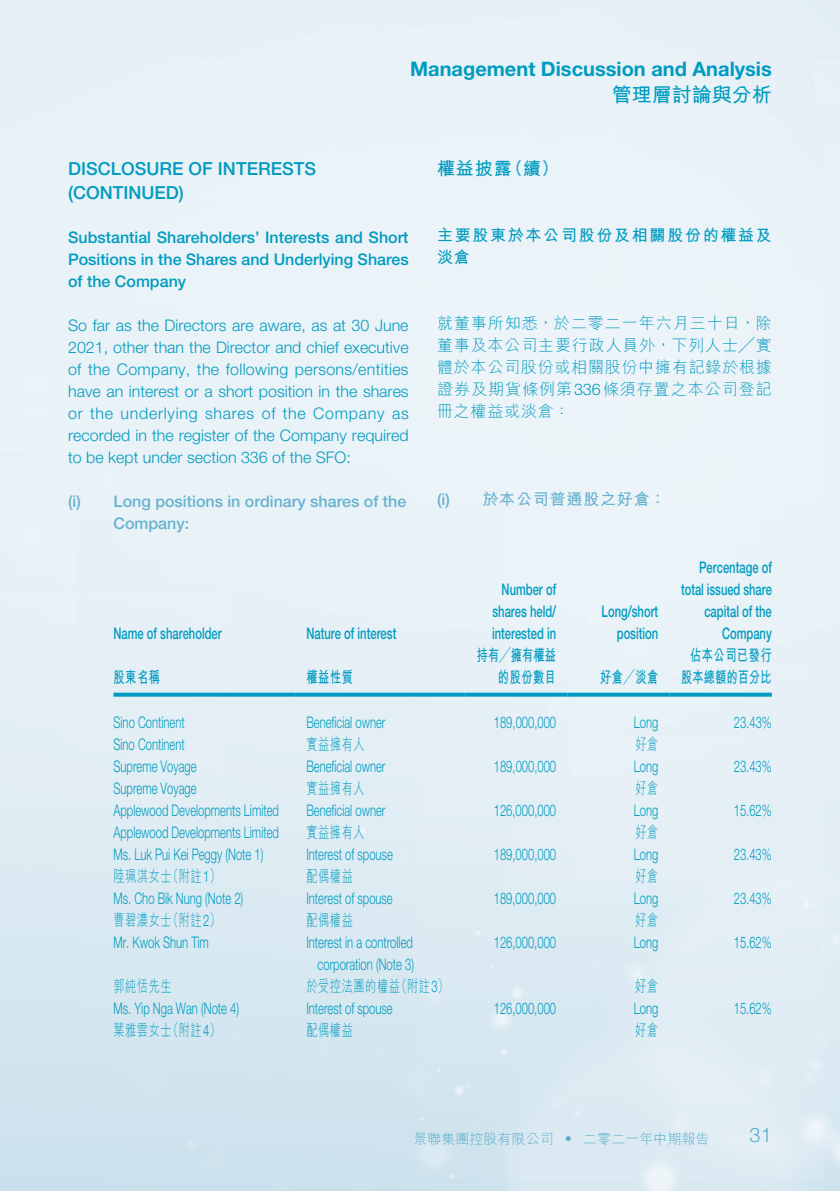
<style>
.page{position:relative;width:840px;height:1191px;background:#fff}
.page>*{position:absolute;margin:0;border:0;box-sizing:border-box;transform-origin:0 0}
.t1{font:700 20px "Helvetica Neue LT Std";color:#009bc0}
.t2{font:700 20px "M Hei HK";color:#009bc0}
.t3{font:300 20px "Helvetica Neue LT Std";color:#58adcc}
.t4{font:500 18px/24px "Helvetica Neue LT Std";color:#009bc0}
.t5{font:700 18px "M Hei HK";color:#009bc0}
.t6{font:300 16px/22px "Helvetica Neue LT Std";color:#009bc0;text-align:right;scale:.7 1}
.t7{font:300 16px/22px "Helvetica Neue LT Std";color:#009bc0;text-align:justify}
.t8{font:500 16px/22px "Helvetica Neue LT Std";color:#009bc0;text-align:right;scale:.7 1}
.t9{font:500 16px/22px "Helvetica Neue LT Std";color:#009bc0;text-align:justify}
.t10{font:300 16px/22px "M Hei HK";letter-spacing:.05em;color:#009bc0;text-align:justify}
.t11{font:300 16px "M Hei HK";letter-spacing:.05em;color:#009bc0;scale:.7 1}
.t12{font:500 16px/22px "Helvetica Neue LT Std";color:#67b2cf}
.t13{font:700 16px/22px "M Hei HK";letter-spacing:.105em;color:#009bc0}
.t14{font:700 16px/22px "M Hei HK";letter-spacing:.015em;color:#009bc0;text-align:center;scale:.7 1}
.t15{font:700 16px "M Hei HK";letter-spacing:.05em;color:#67b2cf}
.t16{font:700 16px "M Hei HK";letter-spacing:.05em;color:#009bc0;scale:.7 1}
.t17{font:700 16px/22px "M Hei HK";letter-spacing:.03em;color:#009bc0;text-align:right;scale:.7 1}
.t18{font:300 14px "M Hei HK";color:#58adcc}
.s1{font-family:"Helvetica Neue LT Std"}
.s2{font-family:"Helvetica Neue LT Std";font-weight:500}
</style>
<div class="page">
<img style="left:0;top:0;width:839px;height:1191px">
<svg style="left:113px;top:692px;width:182px;height:4px"></svg>
<svg style="left:295px;top:692px;width:170px;height:4px"></svg>
<svg style="left:465px;top:692px;width:102px;height:4px"></svg>
<svg style="left:567px;top:692px;width:102px;height:4px"></svg>
<svg style="left:669px;top:692px;width:102px;height:4px"></svg>
<p class="t1" style="left:410px;top:57px;width:363px">Management Discussion and Analysis</p>
<p class="t2" style="left:611px;top:80px;width:161px">管理層討論與分析</p>
<p class="t4" style="left:68px;top:156px;width:249px">DISCLOSURE OF INTERESTS (CONTINUED)</p>
<p class="t9" style="left:68px;top:226px;width:342px">Substantial Shareholders’ Interests and Short Positions in the Shares and Underlying Shares of the Company</p>
<p class="t7" style="left:68px;top:314px;width:342px">So far as the Directors are aware, as at 30 June 2021, other than the Director and chief executive of the Company, the following persons/entities have an interest or a short position in the shares or the underlying shares of the Company as recorded in the register of the Company required to be kept under section 336 of the SFO:</p>
<p class="t12" style="left:113px;top:490px;width:294px;text-indent:-45px">(i) Long positions in ordinary shares of the<br>Company:</p>
<p class="t8" style="left:113px;top:622px;width:156px">Name of shareholder</p>
<p class="t8" style="left:306px;top:622px;width:130px">Nature of interest</p>
<p class="t16" style="left:113px;top:666px;width:68px">股東名稱</p>
<p class="t16" style="left:306px;top:666px;width:68px">權益性質</p>
<p class="t5" style="left:437px;top:155px;width:123px">權益披露（續）</p>
<p class="t13" style="left:437px;top:223px;width:336px">主要股東於本公司股份及相關股份的權益及淡倉</p>
<p class="t10" style="left:437px;top:312px;width:336px">就董事所知悉，於二零二一年六月三十日，除董事及本公司主要行政人員外，下列人士╱實體於本公司股份或相關股份中擁有記錄於根據證券及期貨條例第<span class="s1">336</span>條須存置之本公司登記冊之權益或淡倉：</p>
<p class="t15" style="left:437px;top:488px;width:230px"><span class="s2">(i)</span> 於本公司普通股之好倉：</p>
<p class="t8" style="left:491px;top:578px;width:93px;text-align:center">Number of shares held/ interested in</p>
<p class="t17" style="left:476px;top:643px;width:115px">持有╱擁有權益的股份數目</p>
<p class="t8" style="left:601px;top:600px;width:82px">Long/short position</p>
<p class="t16" style="left:599px;top:666px;width:85px">好倉╱淡倉</p>
<p class="t8" style="left:680px;top:556px;width:131px">Percentage of total issued share capital of the<br>Company</p>
<p class="t14" style="left:680px;top:643px;width:131px">佔本公司已發行股本總額的百分比</p>
<p class="t6" style="left:113px;top:711px;width:103px">Sino Continent</p>
<p class="t6" style="left:306px;top:711px;width:114px">Beneficial owner</p>
<p class="t6" style="left:493px;top:711px;width:90px">189,000,000</p>
<p class="t6" style="left:633px;top:711px;width:36px">Long</p>
<p class="t6" style="left:733px;top:711px;width:56px">23.43%</p>
<p class="t6" style="left:113px;top:733px;width:103px">Sino Continent</p>
<p class="t11" style="left:306px;top:736px;width:85px">實益擁有人</p>
<p class="t11" style="left:635px;top:736px;width:34px">好倉</p>
<p class="t6" style="left:113px;top:755px;width:120px">Supreme Voyage</p>
<p class="t6" style="left:306px;top:755px;width:114px">Beneficial owner</p>
<p class="t6" style="left:493px;top:755px;width:90px">189,000,000</p>
<p class="t6" style="left:633px;top:755px;width:36px">Long</p>
<p class="t6" style="left:733px;top:755px;width:56px">23.43%</p>
<p class="t6" style="left:113px;top:777px;width:120px">Supreme Voyage</p>
<p class="t11" style="left:306px;top:780px;width:85px">實益擁有人</p>
<p class="t11" style="left:635px;top:780px;width:34px">好倉</p>
<p class="t6" style="left:113px;top:799px;width:238px">Applewood Developments Limited</p>
<p class="t6" style="left:306px;top:799px;width:114px">Beneficial owner</p>
<p class="t6" style="left:493px;top:799px;width:90px">126,000,000</p>
<p class="t6" style="left:633px;top:799px;width:36px">Long</p>
<p class="t6" style="left:733px;top:799px;width:56px">15.62%</p>
<p class="t6" style="left:113px;top:821px;width:238px">Applewood Developments Limited</p>
<p class="t11" style="left:306px;top:824px;width:85px">實益擁有人</p>
<p class="t11" style="left:635px;top:824px;width:34px">好倉</p>
<p class="t6" style="left:113px;top:843px;width:215px">Ms. Luk Pui Kei Peggy (Note 1)</p>
<p class="t6" style="left:306px;top:843px;width:125px">Interest of spouse</p>
<p class="t6" style="left:493px;top:843px;width:90px">189,000,000</p>
<p class="t6" style="left:633px;top:843px;width:36px">Long</p>
<p class="t6" style="left:733px;top:843px;width:56px">23.43%</p>
<p class="t11" style="left:113px;top:868px;width:154px">陸珮淇女士（附註<span class="s1">1</span>）</p>
<p class="t11" style="left:306px;top:868px;width:68px">配偶權益</p>
<p class="t11" style="left:635px;top:868px;width:34px">好倉</p>
<p class="t6" style="left:113px;top:887px;width:187px">Ms. Cho Bik Nung (Note 2)</p>
<p class="t6" style="left:306px;top:887px;width:125px">Interest of spouse</p>
<p class="t6" style="left:493px;top:887px;width:90px">189,000,000</p>
<p class="t6" style="left:633px;top:887px;width:36px">Long</p>
<p class="t6" style="left:733px;top:887px;width:56px">23.43%</p>
<p class="t11" style="left:113px;top:912px;width:154px">曹碧濃女士（附註<span class="s1">2</span>）</p>
<p class="t11" style="left:306px;top:912px;width:68px">配偶權益</p>
<p class="t11" style="left:635px;top:912px;width:34px">好倉</p>
<p class="t6" style="left:113px;top:931px;width:138px">Mr. Kwok Shun Tim</p>
<p class="t6" style="left:306px;top:931px;width:155px">Interest in a controlled corporation (Note 3)</p>
<p class="t6" style="left:493px;top:931px;width:90px">126,000,000</p>
<p class="t6" style="left:633px;top:931px;width:36px">Long</p>
<p class="t6" style="left:733px;top:931px;width:56px">15.62%</p>
<p class="t11" style="left:113px;top:978px;width:85px">郭純恬先生</p>
<p class="t11" style="left:306px;top:978px;width:205px">於受控法團的權益（附註<span class="s1">3</span>）</p>
<p class="t11" style="left:635px;top:978px;width:34px">好倉</p>
<p class="t6" style="left:113px;top:997px;width:181px">Ms. Yip Nga Wan (Note 4)</p>
<p class="t6" style="left:306px;top:997px;width:125px">Interest of spouse</p>
<p class="t6" style="left:493px;top:997px;width:90px">126,000,000</p>
<p class="t6" style="left:633px;top:997px;width:36px">Long</p>
<p class="t6" style="left:733px;top:997px;width:56px">15.62%</p>
<p class="t11" style="left:113px;top:1022px;width:154px">葉雅雲女士（附註<span class="s1">4</span>）</p>
<p class="t11" style="left:306px;top:1022px;width:68px">配偶權益</p>
<p class="t11" style="left:635px;top:1022px;width:34px">好倉</p>
<p class="t18" style="left:413px;top:1131px;width:297px">景聯集團控股有限公司 • 二零二一年中期報告</p>
<p class="t3" style="left:749px;top:1122px;width:24px">31</p>
</div>
